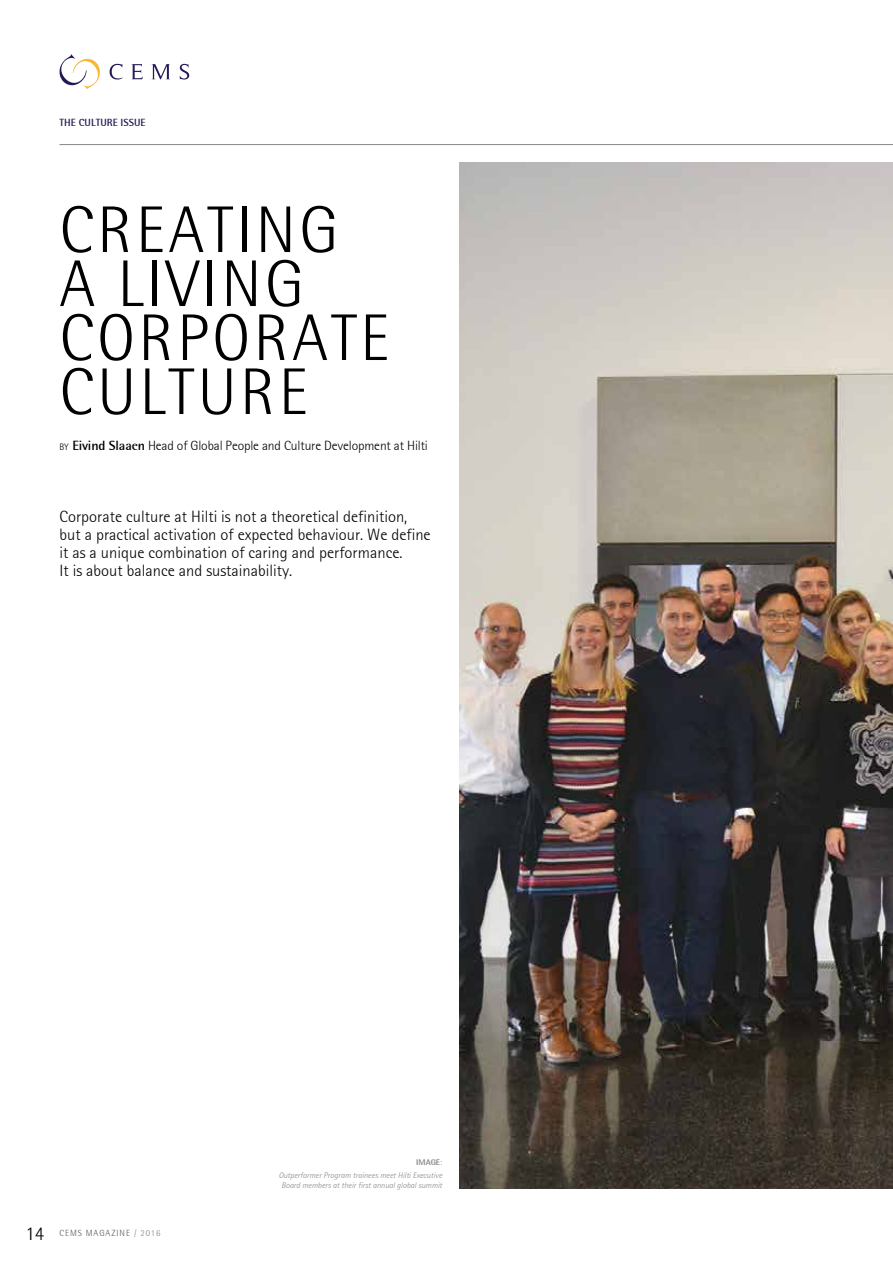
<style>
.page{position:relative;width:893px;height:1263px;background:#fff}
.page>*{position:absolute;margin:0;border:0;box-sizing:border-box;transform-origin:0 0}
.t1{font:300 66px/54px "Rotis Semi Sans";letter-spacing:.05em;color:#000}
.t2{font:300 16.5px/18px "Rotis Semi Sans";color:#000}
.t3{font:300 13.5px "Rotis Semi Sans";letter-spacing:-.01em;color:#000}
.t4{font:700 10.5px "Rotis Semi Sans";color:#231956}
.t5{font:300 9px "Rotis Semi Sans";letter-spacing:.1em;color:#575756}
.t6{font:italic 300 8.25px/12.6px "Rotis Semi Sans";color:#878787;text-align:right}
.s1{font-size:9.45px}
.s2{font-weight:700}
.s3{font-size:19.5px;color:#000}
.s4{color:#878787}
.s5{font-weight:800;font-style:normal}
.s6{font-style:normal}
</style>
<div class="page">
<svg style="left:59px;top:54px;width:41px;height:35px"></svg>
<svg style="left:110px;top:64px;width:13px;height:16px"></svg>
<svg style="left:132px;top:64px;width:11px;height:15px"></svg>
<svg style="left:152px;top:64px;width:18px;height:15px"></svg>
<svg style="left:180px;top:64px;width:9px;height:16px"></svg>
<hr style="left:60px;top:144px;width:833px;height:1px;background:#878787">
<img style="left:459px;top:162px;width:434px;height:1026px">
<p class="t4" style="left:60px;top:116px;width:88px">THE CULTURE ISSUE</p>
<h1 class="t1" style="left:60px;top:203px;width:331px">CREATING<br>A LIVING<br>CORPORATE<br>CULTURE</h1>
<p class="t3" style="left:60px;top:438px;width:370px"><span class="s1">by</span> <span class="s2">Eivind Slaaen</span> Head of Global People and Culture Development at Hilti</p>
<p class="t2" style="left:60px;top:507px;width:373px">Corporate culture at Hilti is not a theoretical definition, but a practical activation of expected behaviour. We define it as a unique combination of caring and performance.<br>It is about balance and sustainability.</p>
<p class="t5" style="left:26px;top:1228px;width:137px"><span class="s3">14</span> CEMS MAGAZINE <span class="s4">/ 2016</span></p>
<p class="t6" style="left:279px;top:1156px;width:165px"><span class="s5">IMAGE</span><span class="s6">:<br></span>Outperformer Program trainees meet Hilti Executive</p>
<p class="t6" style="left:281px;top:1179px;width:162px">Board members at their first annual global summit</p>
</div>
